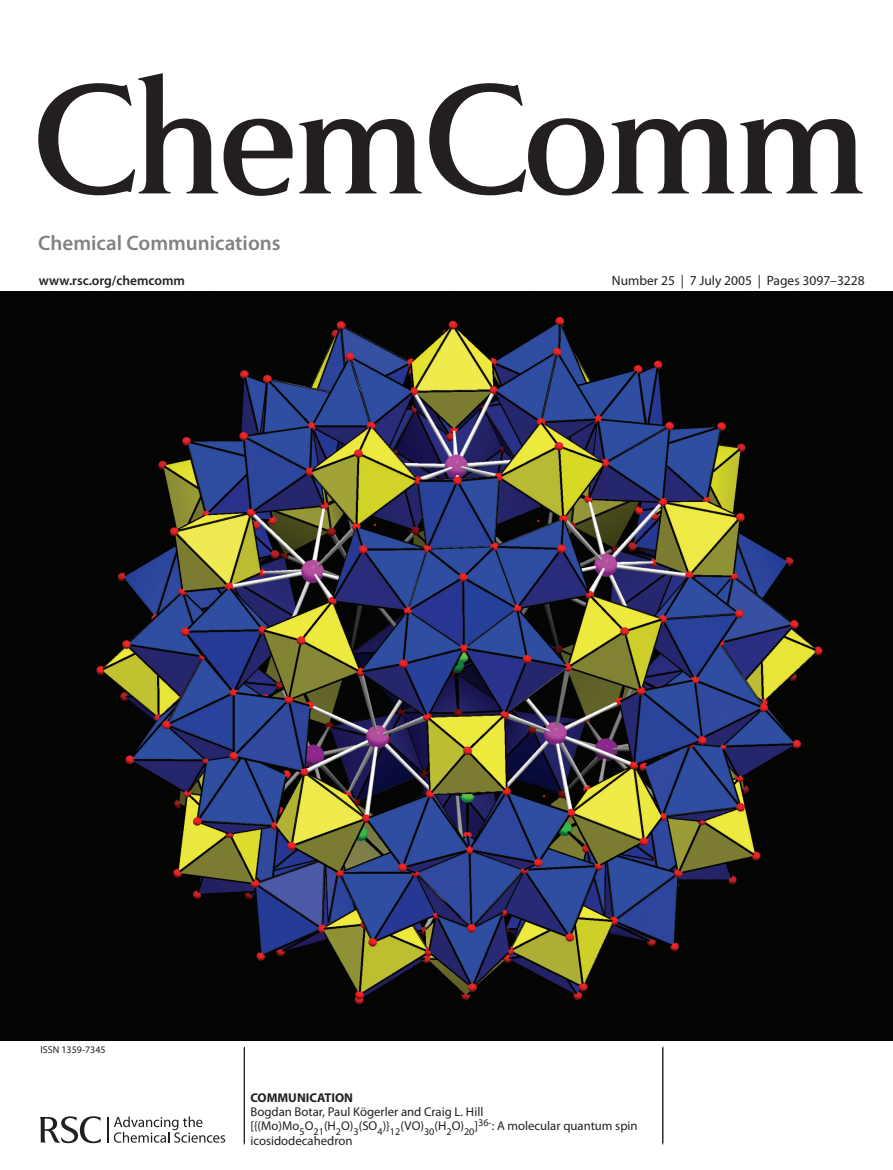
<style>
.page{position:relative;width:893px;height:1170px;background:#fff}
.page>*{position:absolute;margin:0;border:0;box-sizing:border-box;transform-origin:0 0}
.t1{font:600 21px "Myriad Pro";color:#808285}
.t2{font:13.5px "Myriad Pro";color:#231f20}
.t3{font:600 13.5px "Myriad Pro";color:#231f20}
.t4{font:12.75px/14.2px "Myriad Pro";color:#231f20}
.t5{font:700 12.75px "Myriad Pro";color:#231f20}
.t6{font:10.05px "Myriad Pro";color:#231f20}
</style>
<div class="page">
<hr style="left:662px;top:1046px;width:1px;height:96px;background:#231f20">
<hr style="left:244px;top:1046px;width:1px;height:96px;background:#231f20">
<svg style="left:114px;top:1116px;width:111px;height:26px"></svg>
<hr style="left:107px;top:1116px;width:2px;height:26px;background:#231f20">
<svg style="left:40px;top:1116px;width:61px;height:27px"></svg>
<svg style="left:38px;top:73px;width:825px;height:123px"></svg>
<img style="left:0;top:292px;width:893px;height:748px">
<hr style="left:662px;top:1048px;width:1px;height:96px;background:#231f20">
<hr style="left:244px;top:1048px;width:1px;height:96px;background:#231f20">
<h1 class="t1" style="left:38px;top:232px;width:244px">Chemical Communications</h1>
<p class="t3" style="left:39px;top:272px;width:148px">www.rsc.org/chemcomm</p>
<p class="t2" style="left:612px;top:273px;width:254px">Number 25 | 7 July 2005 | Pages 3097–3228</p>
<p class="t6" style="left:41px;top:1044px;width:67px">ISSN 1359-7345</p>
<p class="t5" style="left:250px;top:1090px;width:104px">COMMUNICATION</p>
<p class="t4" style="left:250px;top:1104px;width:389px">Bogdan Botar, Paul Kögerler and Craig L. Hill [{(Mo)Mo<sub>5</sub>O<sub>21</sub>(H<sub>2</sub>O)<sub>3</sub>(SO<sub>4</sub>)}<sub>12</sub>(VO)<sub>30</sub>(H<sub>2</sub>O)<sub>20</sub>]<sup>36-</sup>: A molecular quantum spin icosidodecahedron</p>
</div>
